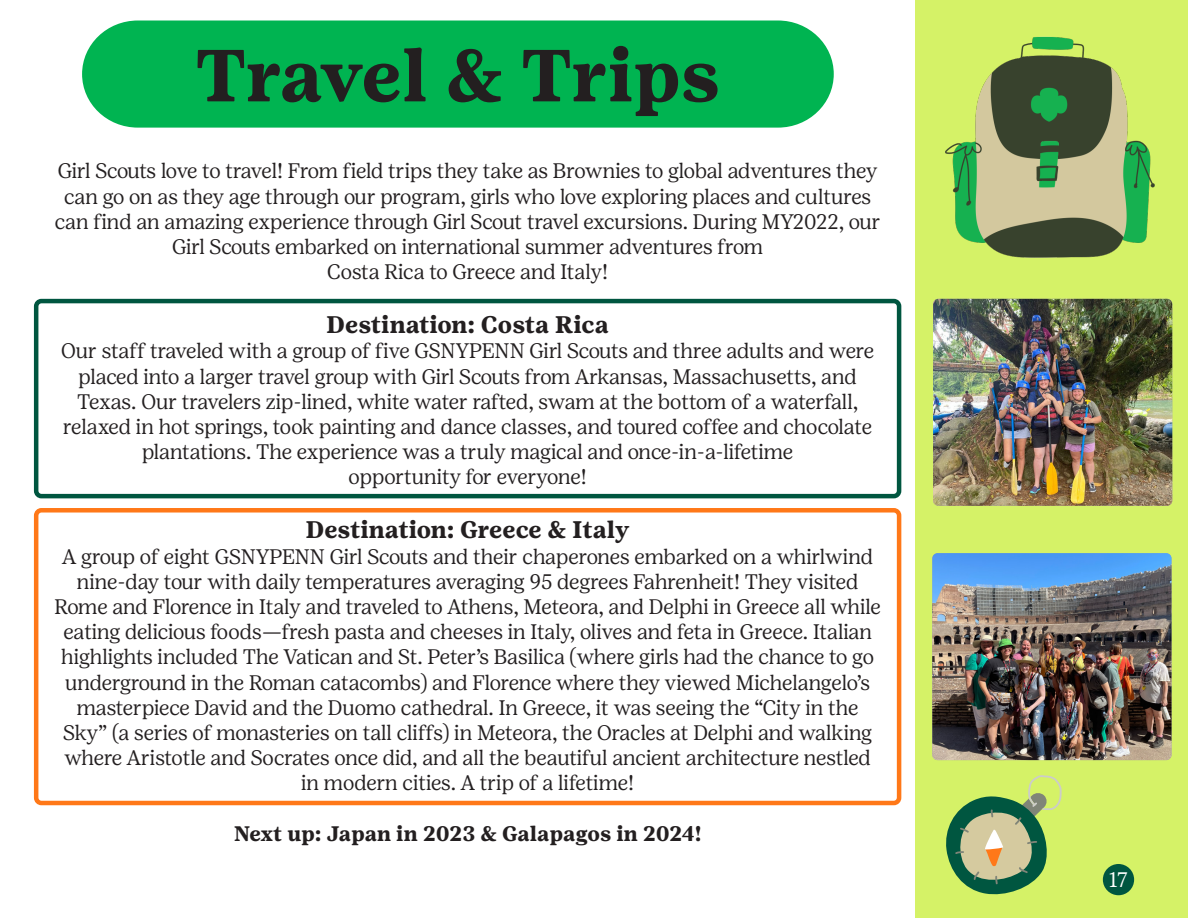
<style>
.page{position:relative;width:1188px;height:918px;background:#fff}
.page>*{position:absolute;margin:0;border:0;box-sizing:border-box;transform-origin:0 0}
.t1{font:700 73.5px "Girl Scout Text";color:#231f20}
.t2{font:700 24px "Girl Scout Text";color:#231f20}
.t3{font:300 21px/25.2px "Girl Scout Display";color:#231f20;text-align:center}
.t4{font:700 21px "Girl Scout Text";color:#231f20}
.t5{font:300 21px "Girl Scout Display";color:#fff}
</style>
<div class="page">
<div style="left:82px;top:21px;width:752px;height:107px;background:#00b451"></div>
<div style="left:916px;top:0;width:272px;height:918px;background:#d5f267"></div>
<img style="left:933px;top:299px;width:239px;height:207px">
<img style="left:932px;top:553px;width:240px;height:207px">
<img style="left:945px;top:36px;width:210px;height:222px">
<div style="left:34px;top:299px;width:867px;height:199px;border:4px solid #005640;border-radius:5px"></div>
<div style="left:34px;top:508px;width:867px;height:297px;border:4px solid #ff7818;border-radius:5px"></div>
<svg style="left:946px;top:775px;width:116px;height:120px"></svg>
<div style="left:1103px;top:864px;width:31px;height:31px;background:#005640;border-radius:50%"></div>
<p class="t1" style="left:196px;top:33px;width:526px">Travel &amp; Trips</p>
<p class="t3" style="left:55px;top:159px;width:827px">Girl Scouts love to travel! From field trips they take as Brownies to global adventures they can go on as they age through our program, girls who love exploring places and cultures can find an amazing experience through Girl Scout travel excursions. During MY2022, our Girl Scouts embarked on international summer adventures from<br>Costa Rica to Greece and Italy!</p>
<p class="t2" style="left:326px;top:311px;width:284px">Destination: Costa Rica</p>
<p class="t3" style="left:61px;top:339px;width:814px">Our staff traveled with a group of five GSNYPENN Girl Scouts and three adults and were placed into a larger travel group with Girl Scouts from Arkansas, Massachusetts, and Texas. Our travelers zip-lined, white water rafted, swam at the bottom of a waterfall, relaxed in hot springs, took painting and dance classes, and toured coffee and chocolate plantations. The experience was a truly magical and once-in-a-lifetime<br>opportunity for everyone!</p>
<p class="t2" style="left:306px;top:516px;width:326px">Destination: Greece &amp; Italy</p>
<p class="t3" style="left:54px;top:544px;width:828px">A group of eight GSNYPENN Girl Scouts and their chaperones embarked on a whirlwind nine-day tour with daily temperatures averaging 95 degrees Fahrenheit! They visited Rome and Florence in Italy and traveled to Athens, Meteora, and Delphi in Greece all while eating delicious foods—fresh pasta and cheeses in Italy, olives and feta in Greece. Italian highlights included The Vatican and St. Peter’s Basilica (where girls had the chance to go underground in the Roman catacombs) and Florence where they viewed Michelangelo’s masterpiece David and the Duomo cathedral. In Greece, it was seeing the “City in the Sky” (a series of monasteries on tall cliffs) in Meteora, the Oracles at Delphi and walking where Aristotle and Socrates once did, and all the beautiful ancient architecture nestled in modern cities. A trip of a lifetime!</p>
<p class="t4" style="left:234px;top:821px;width:469px">Next up: Japan in 2023 &amp; Galapagos in 2024!</p>
<p class="t5" style="left:1109px;top:868px;width:20px">17</p>
</div>
